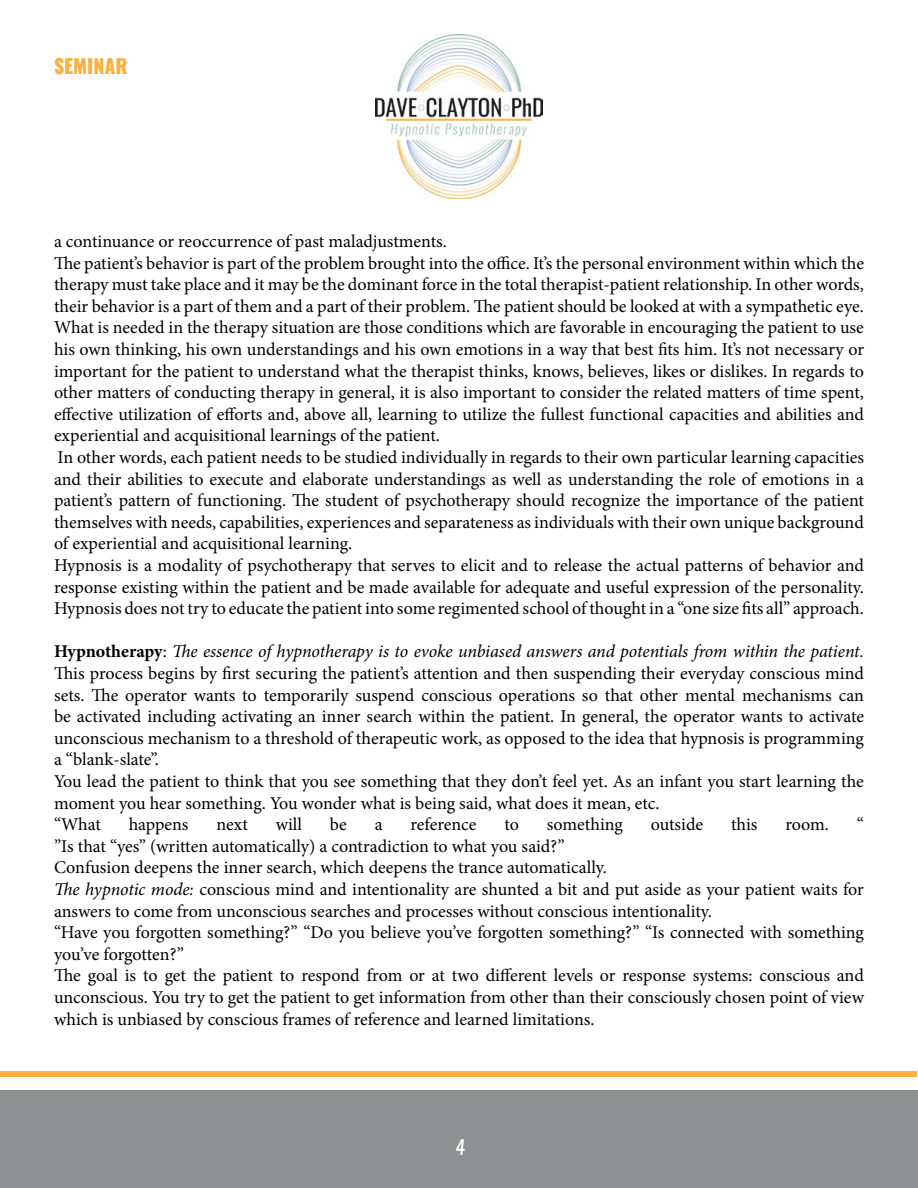
<style>
.page{position:relative;width:918px;height:1188px;background:#fff}
.page>*{position:absolute;margin:0;border:0;box-sizing:border-box;transform-origin:0 0}
.t1{font:800 19.5px "Oswald";color:#fbb040}
.t2{font:19.5px "Oswald";color:#fff}
.t3{font:18px/21.6px "Minion Pro";color:#000}
.s1{font-weight:700}
.s2{font-style:italic}
</style>
<div class="page">
<div style="left:0;top:1090px;width:918px;height:98px;background:#8e9092"></div>
<div style="left:1px;top:1071px;width:916px;height:6px;background:#fbb040"></div>
<img style="left:376px;top:34px;width:166px;height:164px">
<p class="t1" style="left:54px;top:52px;width:75px">SEMINAR</p>
<p class="t3" style="left:54px;top:231px;width:812px">a continuance or reoccurrence of past maladjustments.<br>The patient’s behavior is part of the problem brought into the office. It’s the personal environment within which the therapy must take place and it may be the dominant force in the total therapist-patient relationship. In other words, their behavior is a part of them and a part of their problem. The patient should be looked at with a sympathetic eye.<br>What is needed in the therapy situation are those conditions which are favorable in encouraging the patient to use his own thinking, his own understandings and his own emotions in a way that best fits him. It’s not necessary or important for the patient to understand what the therapist thinks, knows, believes, likes or dislikes. In regards to other matters of conducting therapy in general, it is also important to consider the related matters of time spent, effective utilization of efforts and, above all, learning to utilize the fullest functional capacities and abilities and experiential and acquisitional learnings of the patient.<br>In other words, each patient needs to be studied individually in regards to their own particular learning capacities and their abilities to execute and elaborate understandings as well as understanding the role of emotions in a patient’s pattern of functioning. The student of psychotherapy should recognize the importance of the patient themselves with needs, capabilities, experiences and separateness as individuals with their own unique background of experiential and acquisitional learning.<br>Hypnosis is a modality of psychotherapy that serves to elicit and to release the actual patterns of behavior and response existing within the patient and be made available for adequate and useful expression of the personality.<br>Hypnosis does not try to educate the patient into some regimented school of thought in a “one size fits all” approach.</p>
<p class="t3" style="left:54px;top:641px;width:812px"><span class="s1">Hypnotherapy</span>: <span class="s2">The essence of hypnotherapy is to evoke unbiased answers and potentials from within the patient.<br></span>This process begins by first securing the patient’s attention and then suspending their everyday conscious mind sets. The operator wants to temporarily suspend conscious operations so that other mental mechanisms can be activated including activating an inner search within the patient. In general, the operator wants to activate unconscious mechanism to a threshold of therapeutic work, as opposed to the idea that hypnosis is programming a “blank-slate”.<br>You lead the patient to think that you see something that they don’t feel yet. As an infant you start learning the moment you hear something. You wonder what is being said, what does it mean, etc.<br>“What</p>
<p class="t3" style="left:857px;top:814px;width:9px">“</p>
<p class="t3" style="left:54px;top:835px;width:812px">”Is that “yes” (written automatically) a contradiction to what you said?”<br>Confusion deepens the inner search, which deepens the trance automatically.<br><span class="s2">The hypnotic mode:</span> conscious mind and intentionality are shunted a bit and put aside as your patient waits for answers to come from unconscious searches and processes without conscious intentionality.<br>“Have you forgotten something?” “Do you believe you’ve forgotten something?” “Is connected with something you’ve forgotten?”<br>The goal is to get the patient to respond from or at two different levels or response systems: conscious and unconscious. You try to get the patient to get information from other than their consciously chosen point of view which is unbiased by conscious frames of reference and learned limitations.</p>
<p class="t3" style="left:129px;top:814px;width:61px">happens</p>
<p class="t3" style="left:216px;top:814px;width:33px">next</p>
<p class="t3" style="left:276px;top:814px;width:28px">will</p>
<p class="t3" style="left:330px;top:814px;width:18px">be</p>
<p class="t3" style="left:375px;top:814px;width:9px">a</p>
<p class="t3" style="left:411px;top:814px;width:68px">reference</p>
<p class="t3" style="left:504px;top:814px;width:16px">to</p>
<p class="t3" style="left:547px;top:814px;width:78px">something</p>
<p class="t3" style="left:651px;top:814px;width:54px">outside</p>
<p class="t3" style="left:731px;top:814px;width:28px">this</p>
<p class="t3" style="left:785px;top:814px;width:45px">room.</p>
<p class="t2" style="left:456px;top:1134px;width:11px">4</p>
</div>
